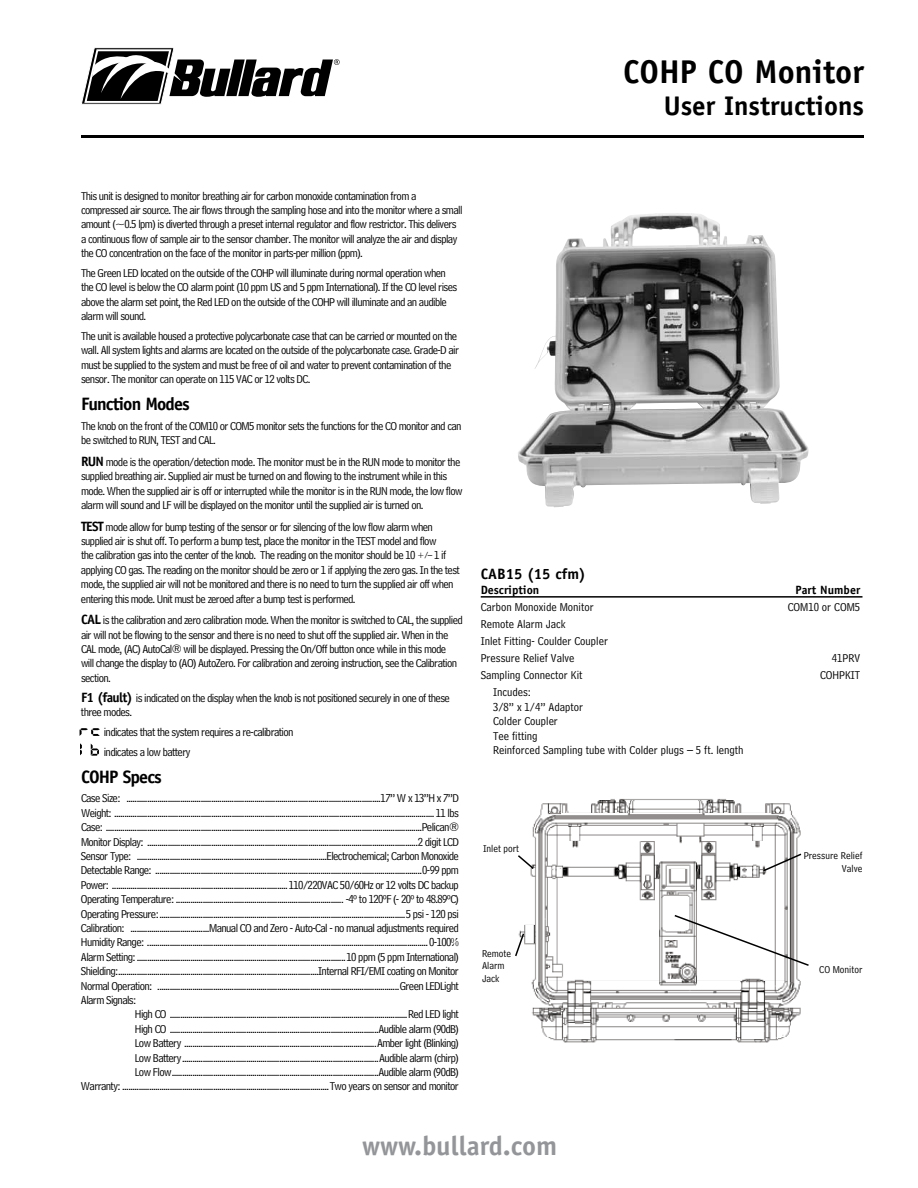
<style>
.page{position:relative;width:918px;height:1188px;background:#fff}
.page>*{position:absolute;margin:0;border:0;box-sizing:border-box;transform-origin:0 0}
.t1{font:700 33px "Officina Sans";color:#000}
.t2{font:700 27px "Officina Sans";color:#000}
.t3{font:700 27px "Officina Sans";color:#939598}
.t4{font:700 18px "Officina Sans";letter-spacing:-.05em;color:#000}
.t5{font:700 15px "Officina Sans";color:#000}
.t6{font:12px/14.4px "Bell Centennial Address";letter-spacing:-.05em;color:#000}
.t7{font:12px/14.4px "Bell Centennial Address";color:#000}
.t8{font:700 12px "Officina Sans";color:#000}
.t9{font:10.5px/12.6px "Bell Centennial Address";color:#000;text-align:right}
.s1{font-family:"Officina Sans";font-weight:700;font-size:13.5px}
.s2{font-size:9px}
</style>
<div class="page">
<svg style="left:81px;top:47px;width:259px;height:57px"></svg>
<hr style="left:81px;top:135px;width:783px;height:3px;background:#000">
<hr style="left:481px;top:596px;width:381px;height:2px;background:#000">
<img style="left:518px;top:213px;width:291px;height:294px">
<img style="left:519px;top:798px;width:282px;height:245px">
<svg style="left:673px;top:914px;width:136px;height:53px"></svg>
<svg style="left:762px;top:852px;width:40px;height:21px"></svg>
<svg style="left:518px;top:854px;width:17px;height:17px"></svg>
<svg style="left:515px;top:932px;width:10px;height:26px"></svg>
<svg style="left:80px;top:743px;width:2px;height:12px"></svg>
<svg style="left:91px;top:744px;width:8px;height:12px"></svg>
<svg style="left:80px;top:728px;width:20px;height:8px"></svg>
<h1 class="t1" style="left:623px;top:51px;width:242px">COHP CO Monitor</h1>
<h2 class="t2" style="left:664px;top:89px;width:202px">User Instructions</h2>
<p class="t6" style="left:81px;top:188px;width:383px">This unit is designed to monitor breathing air for carbon monoxide contamination from a compressed air source. The air flows through the sampling hose and into the monitor where a small amount (~0.5 lpm) is diverted through a preset internal regulator and flow restrictor. This delivers a continuous flow of sample air to the sensor chamber. The monitor will analyze the air and display the CO concentration on the face of the monitor in parts-per million (ppm).</p>
<p class="t6" style="left:81px;top:266px;width:378px">The Green LED located on the outside of the COHP will illuminate during normal operation when the CO level is below the CO alarm point (10 ppm US and 5 ppm International). If the CO level rises above the alarm set point, the Red LED on the outside of the COHP will illuminate and an audible alarm will sound.</p>
<p class="t6" style="left:81px;top:329px;width:380px">The unit is available housed a protective polycarbonate case that can be carried or mounted on the wall. All system lights and alarms are located on the outside of the polycarbonate case. Grade-D air must be supplied to the system and must be free of oil and water to prevent contamination of the sensor. The monitor can operate on 115 VAC or 12 volts DC.</p>
<h3 class="t4" style="left:81px;top:393px;width:110px">Function Modes</h3>
<p class="t6" style="left:81px;top:419px;width:382px">The knob on the front of the COM10 or COM5 monitor sets the functions for the CO monitor and can be switched to RUN, TEST and CAL.</p>
<p class="t6" style="left:81px;top:455px;width:383px"><span class="s1">RUN</span> mode is the operation/detection mode. The monitor must be in the RUN mode to monitor the supplied breathing air. Supplied air must be turned on and flowing to the instrument while in this mode. When the supplied air is off or interrupted while the monitor is in the RUN mode, the low flow alarm will sound and LF will be displayed on the monitor until the supplied air is turned on.</p>
<p class="t6" style="left:81px;top:520px;width:380px"><span class="s1">TEST</span> mode allow for bump testing of the sensor or for silencing of the low flow alarm when supplied air is shut off. To perform a bump test, place the monitor in the TEST model and flow<br>the calibration gas into the center of the knob. The reading on the monitor should be 10 <span class="s2">+/–</span> 1 if applying CO gas. The reading on the monitor should be zero or 1 if applying the zero gas. In the test mode, the supplied air will not be monitored and there is no need to turn the supplied air off when entering this mode. Unit must be zeroed after a bump test is performed.</p>
<p class="t6" style="left:81px;top:613px;width:383px"><span class="s1">CAL</span> is the calibration and zero calibration mode. When the monitor is switched to CAL, the supplied air will not be flowing to the sensor and there is no need to shut off the supplied air. When in the CAL mode, (AC) AutoCal® will be displayed. Pressing the On/Off button once while in this mode<br>will change the display to (AO) AutoZero. For calibration and zeroing instruction, see the Calibration section.</p>
<p class="t6" style="left:81px;top:691px;width:370px"><span class="s1">F1 (fault)</span> is indicated on the display when the knob is not positioned securely in one of these three modes.</p>
<p class="t6" style="left:104px;top:722px;width:191px;line-height:19.8px">indicates that the system requires a re-calibration indicates a low battery</p>
<h3 class="t4" style="left:81px;top:765px;width:82px">COHP Specs</h3>
<p class="t6" style="left:81px;top:791px;width:379px">Case Size: ...........................................................................................................................17” W x 13”H x 7”D</p>
<p class="t6" style="left:81px;top:806px;width:380px">Weight: ...........................................................................................................................................................11 lbs</p>
<p class="t6" style="left:81px;top:820px;width:379px">Case: .........................................................................................................................................................Pelican®</p>
<p class="t6" style="left:81px;top:835px;width:379px">Monitor Display: ...................................................................................................................................2 digit LCD</p>
<p class="t6" style="left:81px;top:849px;width:379px">Sensor Type: ............................................................................................Electrochemical; Carbon Monoxide</p>
<p class="t6" style="left:81px;top:863px;width:379px">Detectable Range: .................................................................................................................................0-99 ppm</p>
<p class="t6" style="left:81px;top:878px;width:379px">Power: .....................................................................................110/220VAC 50/60Hz or 12 volts DC backup</p>
<p class="t6" style="left:81px;top:892px;width:379px">Operating Temperature: ................................................................................. -4º to 120ºF (- 20º to 48.89ºC)</p>
<p class="t6" style="left:81px;top:907px;width:379px">Operating Pressure:.......................................................................................................................5 psi - 120 psi</p>
<p class="t6" style="left:81px;top:921px;width:379px">Calibration: ......................................Manual CO and Zero - Auto-Cal - no manual adjustments required</p>
<p class="t6" style="left:81px;top:935px;width:380px">Humidity Range: ........................................................................................................................................0-100%</p>
<p class="t6" style="left:81px;top:950px;width:379px">Alarm Setting:.....................................................................................................10 ppm (5 ppm International)</p>
<p class="t6" style="left:81px;top:964px;width:380px">Shielding:.................................................................................................Internal RFI/EMI coating on Monitor</p>
<p class="t6" style="left:81px;top:979px;width:379px">Normal Operation: .....................................................................................................................Green LEDLight</p>
<p class="t6" style="left:81px;top:993px;width:57px">Alarm Signals:</p>
<p class="t6" style="left:135px;top:1007px;width:325px">High CO ...................................................................................................................Red LED light</p>
<p class="t6" style="left:135px;top:1022px;width:325px">High CO .....................................................................................................Audible alarm (90dB)</p>
<p class="t6" style="left:135px;top:1036px;width:325px">Low Battery .............................................................................................Amber light (Blinking)</p>
<p class="t6" style="left:135px;top:1051px;width:326px">Low Battery...............................................................................................Audible alarm (chirp)</p>
<p class="t6" style="left:135px;top:1065px;width:325px">Low Flow....................................................................................................Audible alarm (90dB)</p>
<p class="t6" style="left:81px;top:1079px;width:379px">Warranty: ....................................................................................................Two years on sensor and monitor</p>
<p class="t5" style="left:481px;top:565px;width:107px">CAB15 (15 cfm)</p>
<p class="t8" style="left:481px;top:582px;width:60px">Description</p>
<p class="t8" style="left:796px;top:582px;width:66px">Part Number</p>
<p class="t7" style="left:481px;top:600px;width:114px">Carbon Monoxide Monitor</p>
<p class="t7" style="left:788px;top:600px;width:74px">COM10 or COM5</p>
<p class="t7" style="left:481px;top:615px;width:129px;line-height:17.1px">Remote Alarm Jack<br>Inlet Fitting- Coulder Coupler<br>Pressure Relief Valve</p>
<p class="t6" style="left:832px;top:651px;width:30px">41PRV</p>
<p class="t7" style="left:481px;top:668px;width:103px">Sampling Connector Kit</p>
<p class="t7" style="left:820px;top:668px;width:42px">COHPKIT</p>
<p class="t7" style="left:493px;top:685px;width:252px">Incudes:<br>3/8” x 1/4” Adaptor<br>Colder Coupler<br>Tee fitting<br>Reinforced Sampling tube with Colder plugs – 5 ft. length</p>
<p class="t9" style="left:483px;top:843px;width:38px">Inlet port</p>
<p class="t9" style="left:482px;top:947px;width:31px;text-align:left">Remote<br>Alarm<br>Jack</p>
<p class="t9" style="left:804px;top:849px;width:60px">Pressure Relief<br>Valve</p>
<p class="t9" style="left:819px;top:963px;width:45px">CO Monitor</p>
<h2 class="t3" style="left:362px;top:1129px;width:197px">www.bullard.com</h2>
</div>
